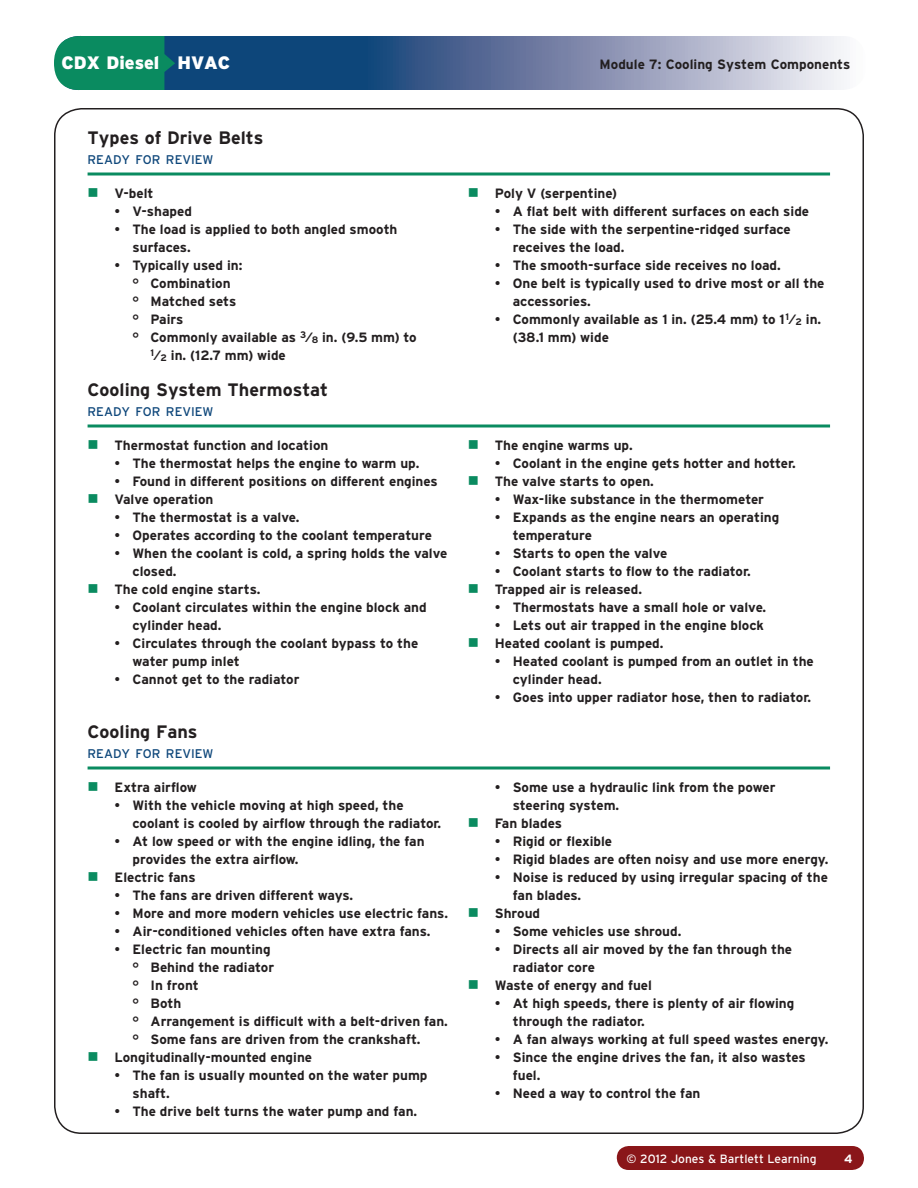
<style>
.page{position:relative;width:918px;height:1188px;background:#fff}
.page>*{position:absolute;margin:0;border:0;box-sizing:border-box;transform-origin:0 0}
.t1{font:700 18px "Interstate";color:#231f20}
.t2{font:900 18px "Interstate";color:#fff}
.t3{font:700 13.5px/18px "Interstate";color:#231f20}
.t4{font:12.6px "Interstate";color:#0d467a}
.t5{font:12px "Interstate";color:#fff}
.t6{font:700 12px "Interstate";color:#fff}
.s1{font-weight:400}
.s2{font-size:9.45px}
</style>
<div class="page">
<div style="left:617px;top:1146px;width:247px;height:24px;background:#8a1619;border-radius:12px"></div>
<svg style="left:56px;top:36px;width:810px;height:54px;background:#6982a6"></svg>
<svg style="left:54px;top:35px;width:121px;height:55px;background:#178c6a"></svg>
<svg style="left:88px;top:172px;width:742px;height:4px;background:#47a787"></svg>
<svg style="left:88px;top:424px;width:742px;height:4px;background:#47a787"></svg>
<svg style="left:88px;top:766px;width:742px;height:4px;background:#47a787"></svg>
<h1 class="t2" style="left:62px;top:53px;width:170px">CDX Diesel HVAC</h1>
<p class="t3" style="left:600px;top:56px;width:252px">Module 7: Cooling System Components</p>
<h1 class="t1" style="left:88px;top:127px;width:177px">Types of Drive Belts</h1>
<p class="t4" style="left:88px;top:151px;width:127px">READY FOR REVIEW</p>
<p class="t3" style="left:115px;top:184px;width:41px">V-belt</p>
<p class="t3" style="left:115px;top:202px;width:79px"><span class="s1">•</span> V-shaped</p>
<p class="t3" style="left:133px;top:220px;width:266px;text-indent:-18px"><span class="s1">•</span> The load is applied to both angled smooth surfaces.</p>
<p class="t3" style="left:115px;top:256px;width:129px"><span class="s1">•</span> Typically used in:</p>
<p class="t3" style="left:133px;top:274px;width:100px"><span class="s1">°</span> Combination</p>
<p class="t3" style="left:133px;top:292px;width:105px"><span class="s1">°</span> Matched sets</p>
<p class="t3" style="left:133px;top:310px;width:52px"><span class="s1">°</span> Pairs</p>
<p class="t3" style="left:133px;top:328px;width:286px"><span class="s1">°</span> Commonly available as <sup>3</sup><span class="s1">⁄</span><span class="s2">8</span> in. (9.5 mm) to</p>
<p class="t3" style="left:151px;top:346px;width:137px"><sup>1</sup><span class="s1">⁄</span><span class="s2">2</span> in. (12.7 mm) wide</p>
<h1 class="t1" style="left:88px;top:379px;width:242px">Cooling System Thermostat</h1>
<p class="t4" style="left:88px;top:403px;width:127px">READY FOR REVIEW</p>
<p class="t3" style="left:115px;top:436px;width:215px">Thermostat function and location</p>
<p class="t3" style="left:115px;top:454px;width:306px"><span class="s1">•</span> The thermostat helps the engine to warm up.</p>
<p class="t3" style="left:115px;top:472px;width:325px"><span class="s1">•</span> Found in different positions on different engines<br>Valve operation</p>
<p class="t3" style="left:115px;top:508px;width:186px"><span class="s1">•</span> The thermostat is a valve.</p>
<p class="t3" style="left:115px;top:526px;width:319px"><span class="s1">•</span> Operates according to the coolant temperature</p>
<p class="t3" style="left:115px;top:544px;width:334px"><span class="s1">•</span> When the coolant is cold, a spring holds the valve</p>
<p class="t3" style="left:133px;top:562px;width:46px">closed.</p>
<p class="t3" style="left:115px;top:580px;width:147px">The cold engine starts.</p>
<p class="t3" style="left:133px;top:598px;width:296px;text-indent:-18px"><span class="s1">•</span> Coolant circulates within the engine block and cylinder head.</p>
<p class="t3" style="left:133px;top:634px;width:287px;text-indent:-18px"><span class="s1">•</span> Circulates through the coolant bypass to the water pump inlet</p>
<p class="t3" style="left:115px;top:670px;width:186px"><span class="s1">•</span> Cannot get to the radiator</p>
<h1 class="t1" style="left:88px;top:721px;width:111px">Cooling Fans</h1>
<p class="t4" style="left:88px;top:745px;width:127px">READY FOR REVIEW</p>
<p class="t3" style="left:115px;top:778px;width:84px">Extra airflow</p>
<p class="t3" style="left:133px;top:796px;width:310px;text-indent:-18px"><span class="s1">•</span> With the vehicle moving at high speed, the coolant is cooled by airflow through the radiator.</p>
<p class="t3" style="left:115px;top:832px;width:312px"><span class="s1">•</span> At low speed or with the engine idling, the fan</p>
<p class="t3" style="left:133px;top:850px;width:168px">provides the extra airflow.</p>
<p class="t3" style="left:115px;top:868px;width:83px">Electric fans</p>
<p class="t3" style="left:115px;top:886px;width:240px"><span class="s1">•</span> The fans are driven different ways.</p>
<p class="t3" style="left:115px;top:904px;width:335px"><span class="s1">•</span> More and more modern vehicles use electric fans.</p>
<p class="t3" style="left:115px;top:922px;width:318px"><span class="s1">•</span> Air-conditioned vehicles often have extra fans.</p>
<p class="t3" style="left:115px;top:940px;width:158px"><span class="s1">•</span> Electric fan mounting</p>
<p class="t3" style="left:133px;top:958px;width:143px"><span class="s1">°</span> Behind the radiator</p>
<p class="t3" style="left:133px;top:976px;width:68px"><span class="s1">°</span> In front</p>
<p class="t3" style="left:133px;top:994px;width:50px"><span class="s1">°</span> Both</p>
<p class="t3" style="left:133px;top:1012px;width:317px"><span class="s1">°</span> Arrangement is difficult with a belt-driven fan.</p>
<p class="t3" style="left:133px;top:1030px;width:289px"><span class="s1">°</span> Some fans are driven from the crankshaft.</p>
<p class="t3" style="left:115px;top:1048px;width:199px">Longitudinally-mounted engine</p>
<p class="t3" style="left:133px;top:1066px;width:297px;text-indent:-18px"><span class="s1">•</span> The fan is usually mounted on the water pump shaft.</p>
<p class="t3" style="left:115px;top:1102px;width:304px"><span class="s1">•</span> The drive belt turns the water pump and fan.</p>
<p class="t3" style="left:495px;top:184px;width:124px">Poly V (serpentine)</p>
<p class="t3" style="left:495px;top:202px;width:316px"><span class="s1">•</span> A flat belt with different surfaces on each side</p>
<p class="t3" style="left:513px;top:220px;width:280px;text-indent:-18px"><span class="s1">•</span> The side with the serpentine-ridged surface receives the load.</p>
<p class="t3" style="left:495px;top:256px;width:288px"><span class="s1">•</span> The smooth-surface side receives no load.</p>
<p class="t3" style="left:513px;top:274px;width:313px;text-indent:-18px"><span class="s1">•</span> One belt is typically used to drive most or all the accessories.</p>
<p class="t3" style="left:513px;top:310px;width:310px;text-indent:-18px"><span class="s1">•</span> Commonly available as 1 in. (25.4 mm) to 1<sup>1</sup><span class="s1">⁄</span><span class="s2">2</span> in. (38.1 mm) wide</p>
<p class="t3" style="left:495px;top:436px;width:139px">The engine warms up.</p>
<p class="t3" style="left:495px;top:454px;width:303px"><span class="s1">•</span> Coolant in the engine gets hotter and hotter.<br>The valve starts to open.</p>
<p class="t3" style="left:495px;top:490px;width:271px"><span class="s1">•</span> Wax-like substance in the thermometer</p>
<p class="t3" style="left:513px;top:508px;width:268px;text-indent:-18px"><span class="s1">•</span> Expands as the engine nears an operating temperature</p>
<p class="t3" style="left:495px;top:544px;width:174px"><span class="s1">•</span> Starts to open the valve</p>
<p class="t3" style="left:495px;top:562px;width:257px"><span class="s1">•</span> Coolant starts to flow to the radiator.<br>Trapped air is released.</p>
<p class="t3" style="left:495px;top:598px;width:273px"><span class="s1">•</span> Thermostats have a small hole or valve.</p>
<p class="t3" style="left:495px;top:616px;width:271px"><span class="s1">•</span> Lets out air trapped in the engine block<br>Heated coolant is pumped.</p>
<p class="t3" style="left:513px;top:652px;width:303px;text-indent:-18px"><span class="s1">•</span> Heated coolant is pumped from an outlet in the cylinder head.</p>
<p class="t3" style="left:495px;top:688px;width:318px"><span class="s1">•</span> Goes into upper radiator hose, then to radiator.</p>
<p class="t3" style="left:495px;top:778px;width:282px"><span class="s1">•</span> Some use a hydraulic link from the power</p>
<p class="t3" style="left:513px;top:796px;width:108px">steering system.</p>
<p class="t3" style="left:495px;top:814px;width:69px">Fan blades</p>
<p class="t3" style="left:495px;top:832px;width:119px"><span class="s1">•</span> Rigid or flexible</p>
<p class="t3" style="left:495px;top:850px;width:335px"><span class="s1">•</span> Rigid blades are often noisy and use more energy.</p>
<p class="t3" style="left:495px;top:868px;width:335px"><span class="s1">•</span> Noise is reduced by using irregular spacing of the</p>
<p class="t3" style="left:513px;top:886px;width:70px">fan blades.</p>
<p class="t3" style="left:495px;top:904px;width:47px">Shroud</p>
<p class="t3" style="left:495px;top:922px;width:188px"><span class="s1">•</span> Some vehicles use shroud.</p>
<p class="t3" style="left:495px;top:940px;width:299px"><span class="s1">•</span> Directs all air moved by the fan through the</p>
<p class="t3" style="left:513px;top:958px;width:84px">radiator core</p>
<p class="t3" style="left:495px;top:976px;width:159px">Waste of energy and fuel</p>
<p class="t3" style="left:513px;top:994px;width:283px;text-indent:-18px"><span class="s1">•</span> At high speeds, there is plenty of air flowing through the radiator.</p>
<p class="t3" style="left:495px;top:1030px;width:335px"><span class="s1">•</span> A fan always working at full speed wastes energy.</p>
<p class="t3" style="left:513px;top:1048px;width:295px;text-indent:-18px"><span class="s1">•</span> Since the engine drives the fan, it also wastes fuel.</p>
<p class="t3" style="left:495px;top:1084px;width:207px"><span class="s1">•</span> Need a way to control the fan</p>
<p class="t5" style="left:627px;top:1151px;width:191px">© 2012 Jones &amp; Bartlett Learning</p>
<p class="t6" style="left:844px;top:1151px;width:10px">4</p>
</div>
